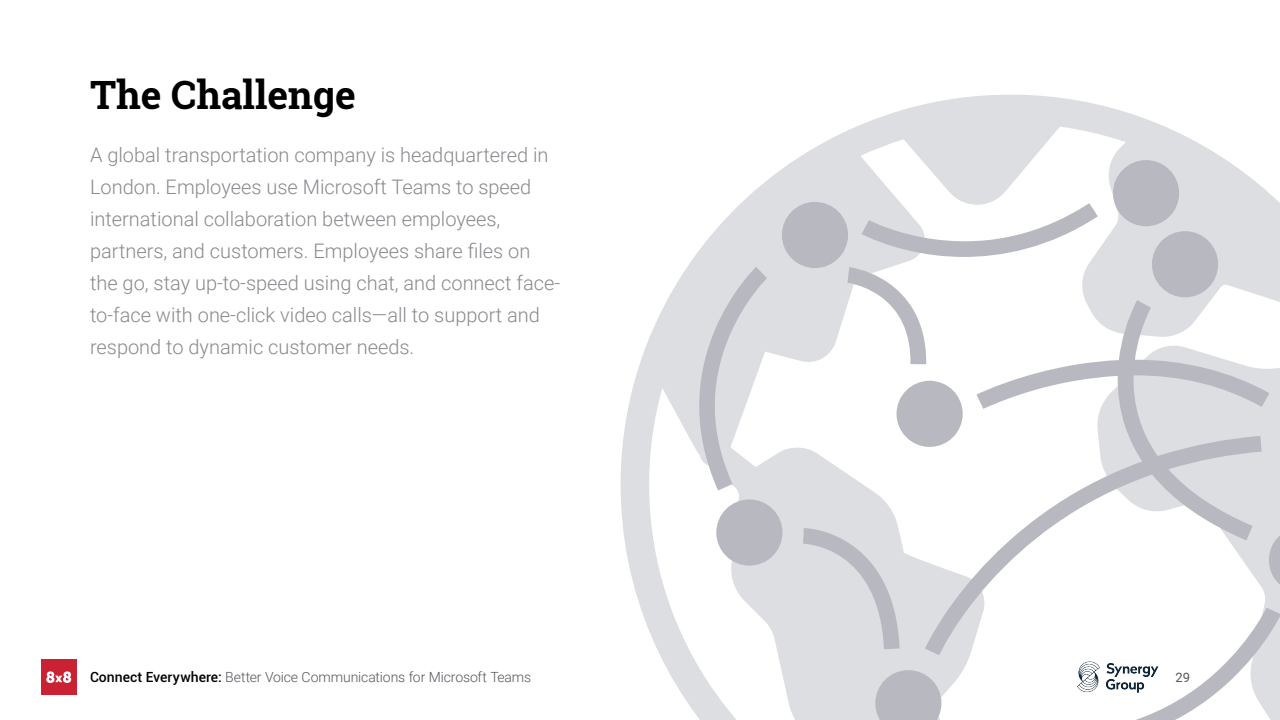
<style>
.page{position:relative;width:1280px;height:720px;background:#fff}
.page>*{position:absolute;margin:0;border:0;box-sizing:border-box;transform-origin:0 0}
.t1{font:700 39px "Roboto Slab";color:#000}
.t2{font:300 20px/32px "Roboto";color:#878a8e}
.t3{font:300 14px "Roboto";letter-spacing:-.01em;color:#52555b}
.t4{font:13px "Roboto";color:#52555b}
.s1{font-weight:500;color:#000}
</style>
<div class="page">
<div style="left:41px;top:659px;width:35px;height:36px;background:#cb2233"></div>
<svg style="left:46px;top:671px;width:25px;height:12px"></svg>
<svg style="left:621px;top:94px;width:659px;height:626px"></svg>
<div style="left:1152px;top:231px;width:66px;height:66px;background:#b8b9c0;border-radius:50%"></div>
<div style="left:782px;top:202px;width:66px;height:66px;background:#b8b9c0;border-radius:50%"></div>
<svg style="left:1269px;top:527px;width:11px;height:66px"></svg>
<div style="left:716px;top:499px;width:66px;height:67px;background:#b8b9c0;border-radius:50%"></div>
<svg style="left:875px;top:670px;width:66px;height:50px;background:#bebfc5"></svg>
<div style="left:897px;top:381px;width:66px;height:66px;background:#b8b9c0;border-radius:50%"></div>
<div style="left:1113px;top:160px;width:66px;height:66px;background:#b8b9c0;border-radius:50%"></div>
<svg style="left:862px;top:203px;width:236px;height:54px"></svg>
<svg style="left:847px;top:267px;width:80px;height:97px"></svg>
<svg style="left:688px;top:267px;width:79px;height:223px"></svg>
<svg style="left:961px;top:608px;width:319px;height:112px"></svg>
<svg style="left:925px;top:300px;width:344px;height:355px"></svg>
<svg style="left:803px;top:528px;width:97px;height:121px;background:#d5d6da"></svg>
<img style="left:1076px;top:659px;width:83px;height:36px">
<h1 class="t1" style="left:90px;top:68px;width:267px">The Challenge</h1>
<p class="t2" style="left:90px;top:138px;width:472px">A global transportation company is headquartered in London. Employees use Microsoft Teams to speed international collaboration between employees, partners, and customers. Employees share files on the go, stay up-to-speed using chat, and connect face&shy;to-face with one-click video calls—all to support and respond to dynamic customer needs.</p>
<p class="t3" style="left:90px;top:668px;width:443px"><span class="s1">Connect Everywhere:</span> Better Voice Communications for Microsoft Teams</p>
<p class="t4" style="left:1175px;top:668px;width:16px">29</p>
</div>
